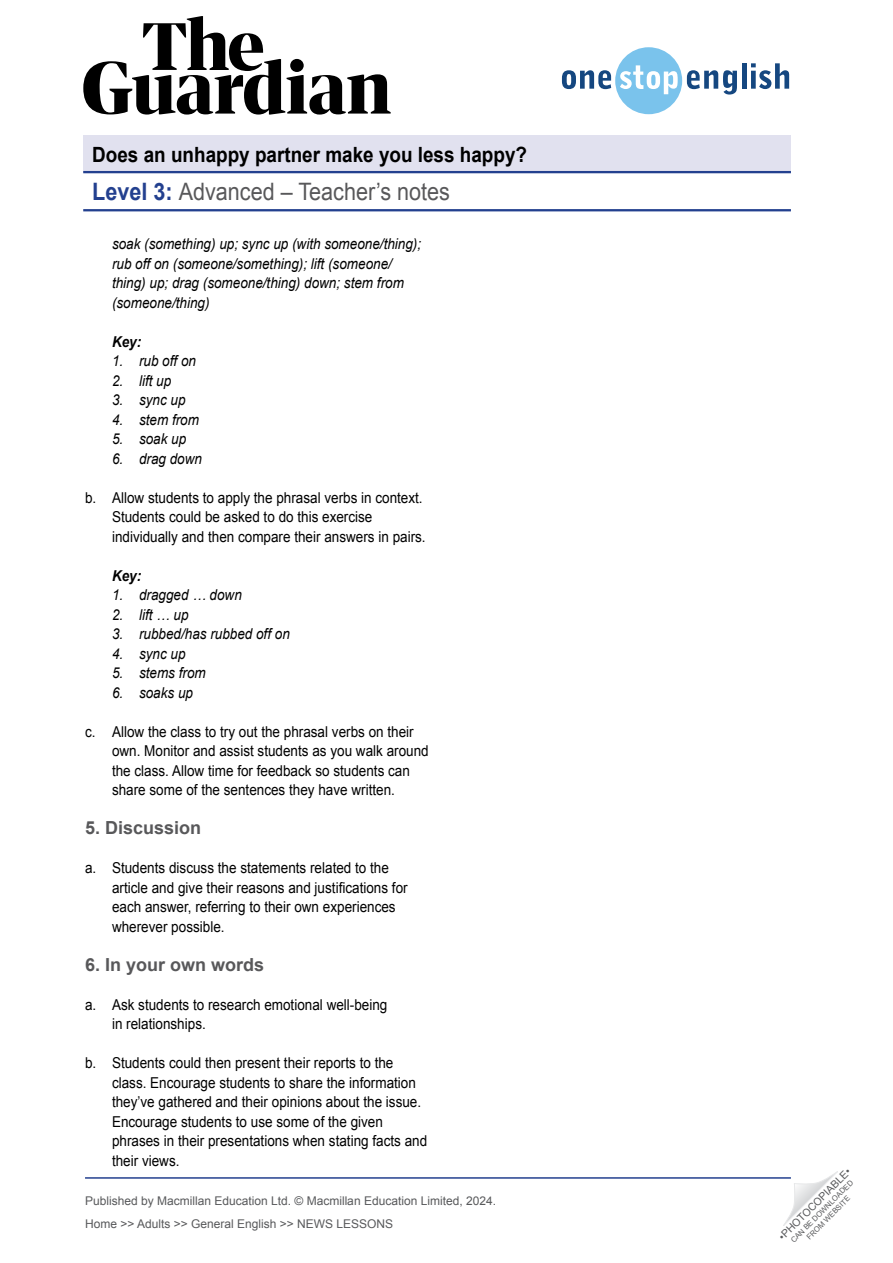
<style>
.page{position:relative;width:893px;height:1263px;background:#fff}
.page>*{position:absolute;margin:0;border:0;box-sizing:border-box;transform-origin:0 0}
.t1{font:24px "Arial";color:#58585a;scale:.9 1}
.t2{font:700 21px "Arial";color:#000;scale:.9 1}
.TN__Title{font:700 18px "Arial";color:#58585a}
.t3{font:15px/19.5px "Arial";color:#000;scale:.9 1}
.TN__Body_text_Number{font:italic 15px/19.5px "Arial";color:#000;scale:.9 1}
.TN__Key_title{font:italic 700 15px "Arial";color:#000;scale:.9 1}
.t4{font:12px/23px "Arial";color:#58595b}
.t5{font:10.5px "Arial";color:#58595b}
.t6{font:7.5px/9px "Arial";color:#58595b;text-align:center}
.s1{font-weight:700;color:#23408f}
</style>
<div class="page">
<hr style="left:85px;top:1177px;width:706px;height:2px;background:#23408f">
<svg style="left:783px;top:1171px;width:55px;height:55px"></svg>
<div style="left:83px;top:136px;width:708px;height:37px;background:#e1e1ef"></div>
<hr style="left:83px;top:171px;width:708px;height:2px;background:#23408f">
<hr style="left:83px;top:209px;width:708px;height:2px;background:#23408f">
<svg style="left:83px;top:16px;width:308px;height:99px"></svg>
<svg style="left:562px;top:47px;width:175px;height:67px"></svg>
<hr style="left:742px;top:63px;width:4px;height:26px;background:#154780">
<svg style="left:751px;top:63px;width:38px;height:26px"></svg>
<h2 class="t2" style="left:92px;top:141px;width:485px">Does an unhappy partner make you less happy?</h2>
<h1 class="t1" style="left:92px;top:176px;width:399px"><span class="s1">Level 3:</span> Advanced – Teacher’s notes</h1>
<p class="TN__Body_text_Number" style="left:112px;top:234px;width:345px">soak (something) up; sync up (with someone/thing); rub off on (someone/something); lift (someone/ thing) up; drag (someone/thing) down; stem from (someone/thing)</p>
<p class="TN__Key_title" style="left:112px;top:332px;width:34px">Key:</p>
<p class="TN__Body_text_Number" style="left:112px;top:351px;width:95px">1. rub off on</p>
<p class="TN__Body_text_Number" style="left:112px;top:371px;width:67px">2. lift up</p>
<p class="TN__Body_text_Number" style="left:112px;top:390px;width:83px">3. sync up</p>
<p class="TN__Body_text_Number" style="left:112px;top:410px;width:98px">4. stem from</p>
<p class="TN__Body_text_Number" style="left:112px;top:429px;width:84px">5. soak up</p>
<p class="TN__Body_text_Number" style="left:112px;top:449px;width:102px">6. drag down</p>
<p class="t3" style="left:112px;top:488px;width:350px;text-indent:-27px">b. Allow students to apply the phrasal verbs in context.<br>Students could be asked to do this exercise individually and then compare their answers in pairs.</p>
<p class="TN__Key_title" style="left:112px;top:566px;width:34px">Key:</p>
<p class="TN__Body_text_Number" style="left:112px;top:585px;width:146px">1. dragged … down</p>
<p class="TN__Body_text_Number" style="left:112px;top:605px;width:87px">2. lift … up</p>
<p class="TN__Body_text_Number" style="left:112px;top:624px;width:199px">3. rubbed/has rubbed off on</p>
<p class="TN__Body_text_Number" style="left:112px;top:644px;width:83px">4. sync up</p>
<p class="TN__Body_text_Number" style="left:112px;top:663px;width:106px">5. stems from</p>
<p class="TN__Body_text_Number" style="left:112px;top:683px;width:92px">6. soaks up</p>
<p class="t3" style="left:112px;top:722px;width:353px;text-indent:-27px">c. Allow the class to try out the phrasal verbs on their own. Monitor and assist students as you walk around the class. Allow time for feedback so students can share some of the sentences they have written.</p>
<p class="TN__Title" style="left:85px;top:816px;width:118px">5. Discussion</p>
<p class="t3" style="left:112px;top:858px;width:330px;text-indent:-27px">a. Students discuss the statements related to the article and give their reasons and justifications for each answer, referring to their own experiences wherever possible.</p>
<p class="TN__Title" style="left:85px;top:952px;width:181px">6. In your own words</p>
<p class="t3" style="left:112px;top:995px;width:307px;text-indent:-27px">a. Ask students to research emotional well-being in relationships.</p>
<p class="t3" style="left:112px;top:1053px;width:352px;text-indent:-27px">b. Students could then present their reports to the class. Encourage students to share the information they’ve gathered and their opinions about the issue.<br>Encourage students to use some of the given phrases in their presentations when stating facts and their views.</p>
<p class="t4" style="left:85px;top:1189px;width:413px">Published by Macmillan Education Ltd. © Macmillan Education Limited, 2024.<br>Home &gt;&gt; Adults &gt;&gt; General English &gt;&gt; NEWS LESSONS</p>
<p class="t5" style="left:776px;top:1233px;width:99px;rotate:-45deg">•PHOTOCOPIABLE•</p>
<p class="t6" style="left:789px;top:1238px;width:86px;rotate:-45deg">CAN BE DOWNLOADED<br>FROM WEBSITE</p>
</div>
